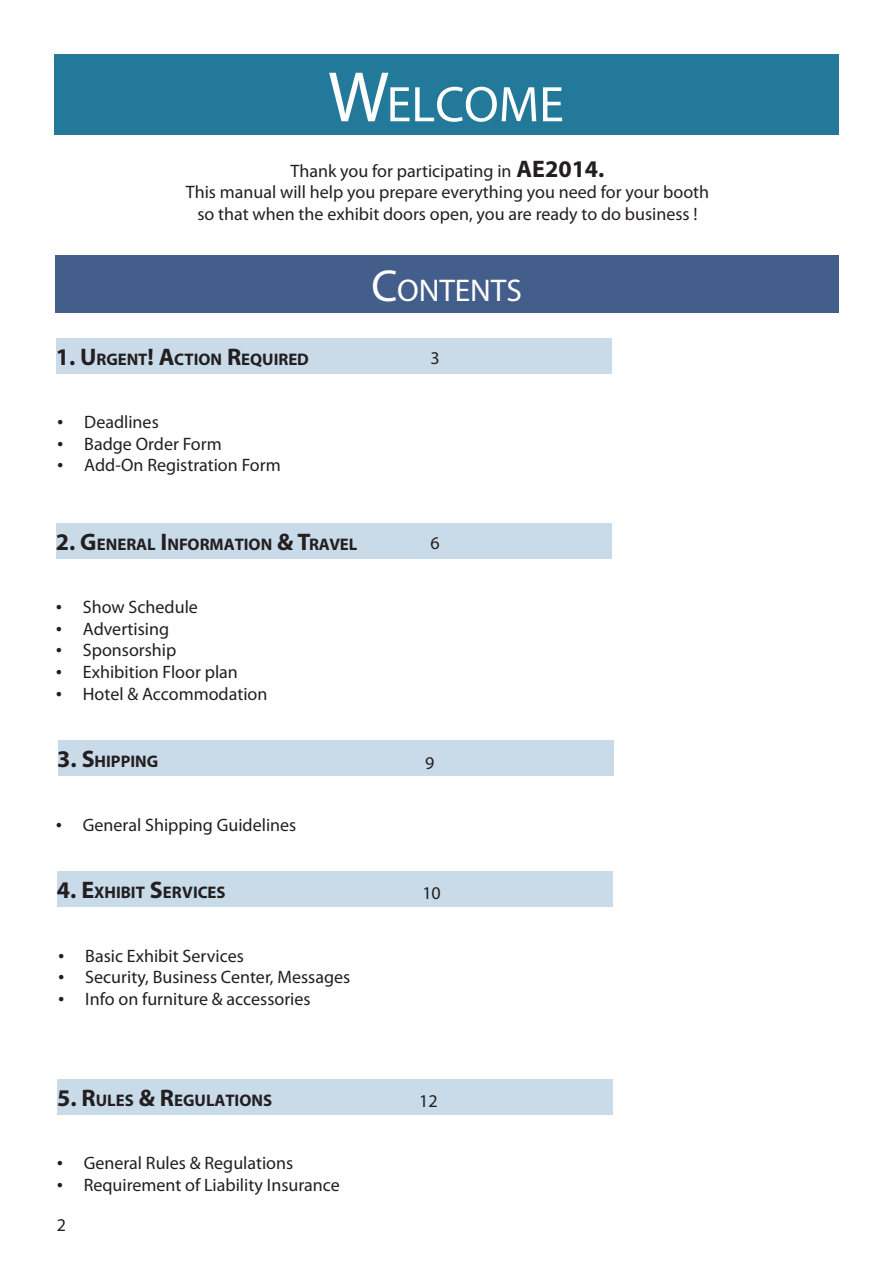
<style>
.page{position:relative;width:893px;height:1263px;background:#fff}
.page>*{position:absolute;margin:0;border:0;box-sizing:border-box;transform-origin:0 0}
.t1{font:50.4px "Myriad Pro";color:#fff}
.t2{font:31.5px "Myriad Pro";letter-spacing:-.005em;color:#fff}
.t3{font:18px/21.6px "Myriad Pro";color:#231f20;text-align:center}
.t4{font:700 16.8px "Myriad Pro";color:#231f20}
.s1{font-size:72px}
.s2{font-weight:700;font-size:24px}
.s3{font-size:45px}
.s4{font-size:24px}
.s5{font-family:"Times New Roman"}
</style>
<div class="page">
<div style="left:54px;top:54px;width:784px;height:81px;background:#227999"></div>
<div style="left:55px;top:255px;width:783px;height:58px;background:#435e8b"></div>
<div style="left:57px;top:338px;width:555px;height:35px;background:#c9dbe9"></div>
<div style="left:57px;top:523px;width:555px;height:36px;background:#c9dbe9"></div>
<div style="left:58px;top:741px;width:555px;height:35px;background:#c9dbe9"></div>
<div style="left:58px;top:872px;width:555px;height:35px;background:#c9dbe9"></div>
<div style="left:58px;top:1079px;width:555px;height:35px;background:#c9dbe9"></div>
<h1 class="t1" style="left:328px;top:73px;width:237px"><span class="s1">W</span>ELCOME</h1>
<p class="t3" style="left:186px;top:159px;width:525px">Thank you for participating in <span class="s2">AE2014.<br></span>This manual will help you prepare everything you need for your booth so that when the exhibit doors open, you are ready to do business !</p>
<h2 class="t2" style="left:372px;top:271px;width:152px"><span class="s3">C</span>ONTENTS</h2>
<p class="t4" style="left:56px;top:348px;width:255px"><span class="s4">1. U</span>RGENT<span class="s4">! A</span>CTION <span class="s4">R</span>EQUIRED</p>
<p class="t3" style="left:431px;top:347px;width:11px">3</p>
<p class="t3" style="left:57px;top:411px;width:103px"><span class="s5">•</span> Deadlines</p>
<p class="t3" style="left:57px;top:433px;width:166px"><span class="s5">•</span> Badge Order Form</p>
<p class="t3" style="left:57px;top:454px;width:225px"><span class="s5">•</span> Add-On Registration Form</p>
<p class="t4" style="left:56px;top:534px;width:303px"><span class="s4">2. G</span>ENERAL <span class="s4">I</span> NFORMATION <span class="s4">&amp; T</span>RAVEL</p>
<p class="t3" style="left:431px;top:532px;width:11px">6</p>
<p class="t3" style="left:56px;top:596px;width:144px"><span class="s5">•</span> Show Schedule</p>
<p class="t3" style="left:56px;top:618px;width:115px"><span class="s5">•</span> Advertising</p>
<p class="t3" style="left:56px;top:639px;width:122px"><span class="s5">•</span> Sponsorship</p>
<p class="t3" style="left:56px;top:661px;width:184px"><span class="s5">•</span> Exhibition Floor plan</p>
<p class="t3" style="left:56px;top:682px;width:213px"><span class="s5">•</span> Hotel &amp; Accommodation</p>
<p class="t4" style="left:57px;top:751px;width:102px"><span class="s4">3. S</span>HIPPING</p>
<p class="t3" style="left:425px;top:752px;width:11px">9</p>
<p class="t3" style="left:56px;top:813px;width:242px"><span class="s5">•</span> General Shipping Guidelines</p>
<p class="t4" style="left:57px;top:882px;width:160px"><span class="s4">4. E</span>XHIBIT <span class="s4">S</span>ERVICES</p>
<p class="t3" style="left:422px;top:882px;width:20px">10</p>
<p class="t3" style="left:58px;top:944px;width:187px"><span class="s5">•</span> Basic Exhibit Services</p>
<p class="t3" style="left:58px;top:966px;width:293px"><span class="s5">•</span> Security, Business Center, Messages</p>
<p class="t3" style="left:58px;top:988px;width:254px"><span class="s5">•</span> Info on furniture &amp; accessories</p>
<p class="t4" style="left:57px;top:1089px;width:215px"><span class="s4">5. R</span>ULES <span class="s4">&amp; R</span>EGULATIONS</p>
<p class="t3" style="left:419px;top:1090px;width:20px">12</p>
<p class="t3" style="left:57px;top:1152px;width:238px"><span class="s5">•</span> General Rules &amp; Regulations</p>
<p class="t3" style="left:57px;top:1173px;width:285px"><span class="s5">•</span> Requirement of Liability Insurance</p>
<p class="t3" style="left:57px;top:1214px;width:11px">2</p>
</div>
